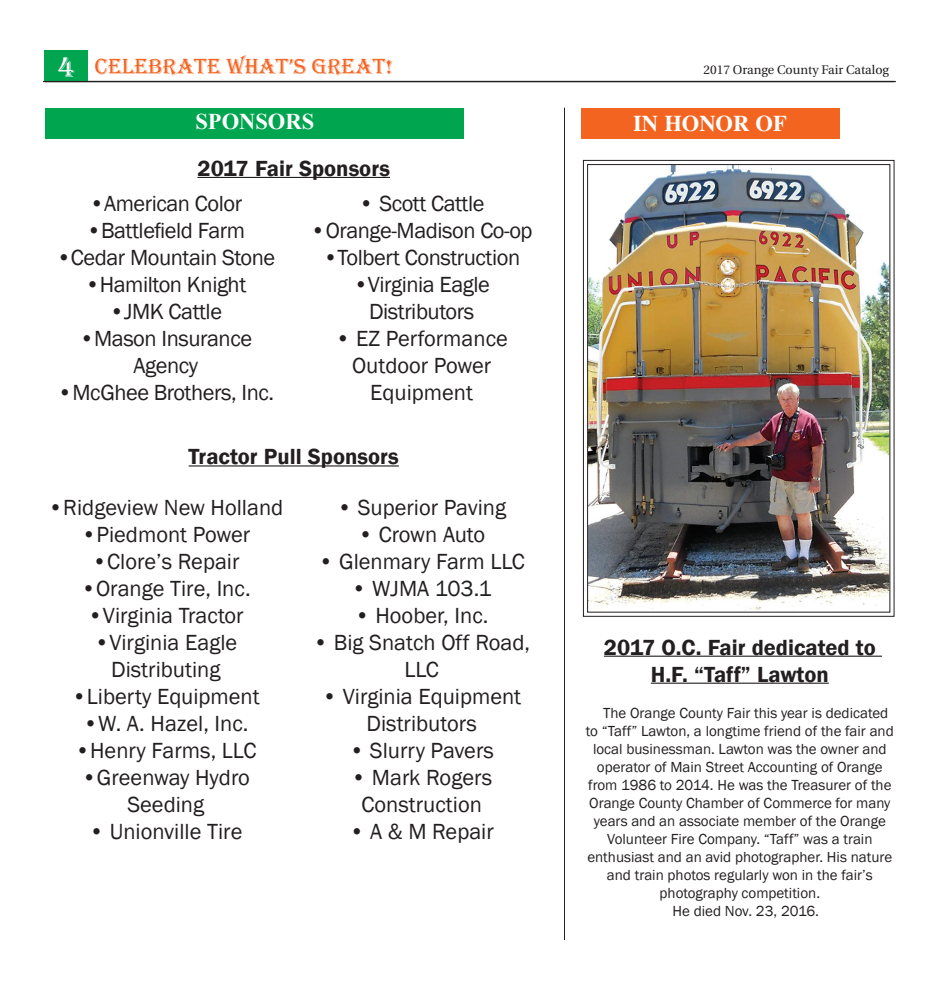
<style>
.page{position:relative;width:940px;height:990px;background:#fff}
.page>*{position:absolute;margin:0;border:0;box-sizing:border-box;transform-origin:0 0}
.t1{font:22.5px/27px "Franklin Gothic";color:#231f20;text-align:center}
.t2{font:22.5px/27px "Franklin Gothic";letter-spacing:-.02em;color:#231f20;text-align:center}
.t3{font:600 22.5px/27px "Franklin Gothic";color:#231f20;text-align:center}
.t4{font:22.5px "Algerian";color:#f36421}
.t5{font:700 22.5px "Times";color:#fff}
.t6{font:700 22.5px "Times New Roman";color:#fff}
.t7{font:15px "Franklin Gothic";color:#231f20}
.t8{font:12.5px "Utopia";color:#231f20}
.s1{font-size:30px;color:#fff}
</style>
<div class="page">
<hr style="left:45px;top:81px;width:851px;height:1px;background:#231f20">
<div style="left:45px;top:108px;width:419px;height:31px;background:#00a54f"></div>
<hr style="left:197px;top:177px;width:193px;height:1px;background:#231f20">
<hr style="left:189px;top:465px;width:210px;height:2px;background:#231f20">
<div style="left:45px;top:50px;width:43px;height:31px;background:#00a54f"></div>
<hr style="left:43px;top:81px;width:851px;height:1px;background:#231f20">
<hr style="left:564px;top:108px;width:1px;height:832px;background:#231f20">
<div style="left:580px;top:108px;width:259px;height:31px;background:#f36421"></div>
<hr style="left:604px;top:656px;width:278px;height:1px;background:#231f20">
<hr style="left:651px;top:683px;width:177px;height:1px;background:#231f20">
<img style="left:582px;top:160px;width:313px;height:457px">
<div style="left:587px;top:164px;width:303px;height:449px;border:1px solid #231f20"></div>
<h1 class="t4" style="left:57px;top:54px;width:337px"><span class="s1">4</span> Celebrate What’s great!</h1>
<p class="t8" style="left:703px;top:63px;width:187px">2017 Orange County Fair Catalog</p>
<h1 class="t5" style="left:633px;top:110px;width:155px">IN HONOR OF</h1>
<h1 class="t6" style="left:195px;top:106px;width:118px">SPONSORS</h1>
<h1 class="t3" style="left:197px;top:155px;width:194px">2017 Fair Sponsors</h1>
<h1 class="t2" style="left:89px;top:190px;width:154px">•American Color</h1>
<h1 class="t2" style="left:86px;top:217px;width:160px">•Battlefield Farm</h1>
<h1 class="t2" style="left:56px;top:244px;width:220px">•Cedar Mountain Stone</h1>
<h1 class="t2" style="left:85px;top:271px;width:162px">•Hamilton Knight</h1>
<h1 class="t2" style="left:109px;top:298px;width:114px">•JMK Cattle</h1>
<h1 class="t2" style="left:80px;top:325px;width:174px">•Mason Insurance<br>Agency</h1>
<h1 class="t2" style="left:57px;top:379px;width:218px">•McGhee Brothers, Inc.</h1>
<h1 class="t2" style="left:359px;top:190px;width:127px">• Scott Cattle</h1>
<h1 class="t2" style="left:311px;top:217px;width:223px">•Orange-Madison Co-op</h1>
<h1 class="t2" style="left:323px;top:244px;width:199px">•Tolbert Construction</h1>
<h1 class="t2" style="left:353px;top:271px;width:138px">•Virginia Eagle<br>Distributors</h1>
<h1 class="t1" style="left:335px;top:325px;width:174px">• EZ Performance<br>Outdoor Power<br>Equipment</h1>
<h1 class="t3" style="left:189px;top:444px;width:212px">Tractor Pull Sponsors</h1>
<h1 class="t1" style="left:48px;top:495px;width:237px">•Ridgeview New Holland</h1>
<h1 class="t1" style="left:81px;top:522px;width:170px">•Piedmont Power</h1>
<h1 class="t1" style="left:92px;top:549px;width:149px">•Clore’s Repair</h1>
<h1 class="t1" style="left:81px;top:576px;width:171px">•Orange Tire, Inc.</h1>
<h1 class="t1" style="left:88px;top:603px;width:157px">•Virginia Tractor</h1>
<h1 class="t1" style="left:94px;top:630px;width:144px">•Virginia Eagle<br>Distributing</h1>
<h1 class="t1" style="left:72px;top:684px;width:189px">•Liberty Equipment</h1>
<h1 class="t1" style="left:83px;top:711px;width:167px">•W. A. Hazel, Inc.</h1>
<h1 class="t1" style="left:75px;top:738px;width:183px">•Henry Farms, LLC</h1>
<h1 class="t1" style="left:82px;top:765px;width:169px">•Greenway Hydro<br>Seeding</h1>
<h1 class="t1" style="left:89px;top:819px;width:155px">• Unionville Tire</h1>
<h1 class="t1" style="left:337px;top:495px;width:171px">• Superior Paving</h1>
<h1 class="t1" style="left:358px;top:522px;width:128px">• Crown Auto</h1>
<h1 class="t1" style="left:318px;top:549px;width:208px">• Glenmary Farm LLC</h1>
<h1 class="t1" style="left:351px;top:576px;width:142px">• WJMA 103.1</h1>
<h1 class="t1" style="left:355px;top:603px;width:135px">• Hoober, Inc.</h1>
<h1 class="t1" style="left:313px;top:630px;width:218px">• Big Snatch Off Road,<br>LLC</h1>
<h1 class="t1" style="left:322px;top:684px;width:201px">• Virginia Equipment<br>Distributors</h1>
<h1 class="t1" style="left:349px;top:738px;width:146px">• Slurry Pavers</h1>
<h1 class="t1" style="left:351px;top:765px;width:142px">• Mark Rogers<br>Construction</h1>
<h1 class="t1" style="left:349px;top:819px;width:146px">• A &amp; M Repair</h1>
<h1 class="t3" style="left:604px;top:634px;width:273px">2017 O.C. Fair dedicated to<br>H.F. “Taff” Lawton</h1>
<p class="t7" style="left:603px;top:703px;width:287px">The Orange County Fair this year is dedicated</p>
<p class="t7" style="left:586px;top:721px;width:309px">to “Taff” Lawton, a longtime friend of the fair and</p>
<p class="t7" style="left:593px;top:739px;width:295px">local businessman. Lawton was the owner and</p>
<p class="t7" style="left:597px;top:757px;width:287px">operator of Main Street Accounting of Orange</p>
<p class="t7" style="left:588px;top:775px;width:305px">from 1986 to 2014. He was the Treasurer of the</p>
<p class="t7" style="left:589px;top:793px;width:303px">Orange County Chamber of Commerce for many</p>
<p class="t7" style="left:594px;top:811px;width:293px">years and an associate member of the Orange</p>
<p class="t7" style="left:607px;top:829px;width:267px">Volunteer Fire Company. “Taff” was a train</p>
<p class="t7" style="left:587px;top:847px;width:306px">enthusiast and an avid photographer. His nature</p>
<p class="t7" style="left:607px;top:865px;width:267px">and train photos regularly won in the fair’s</p>
<p class="t7" style="left:659px;top:883px;width:162px">photography competition.</p>
<p class="t7" style="left:672px;top:901px;width:148px">He died Nov. 23, 2016.</p>
</div>
